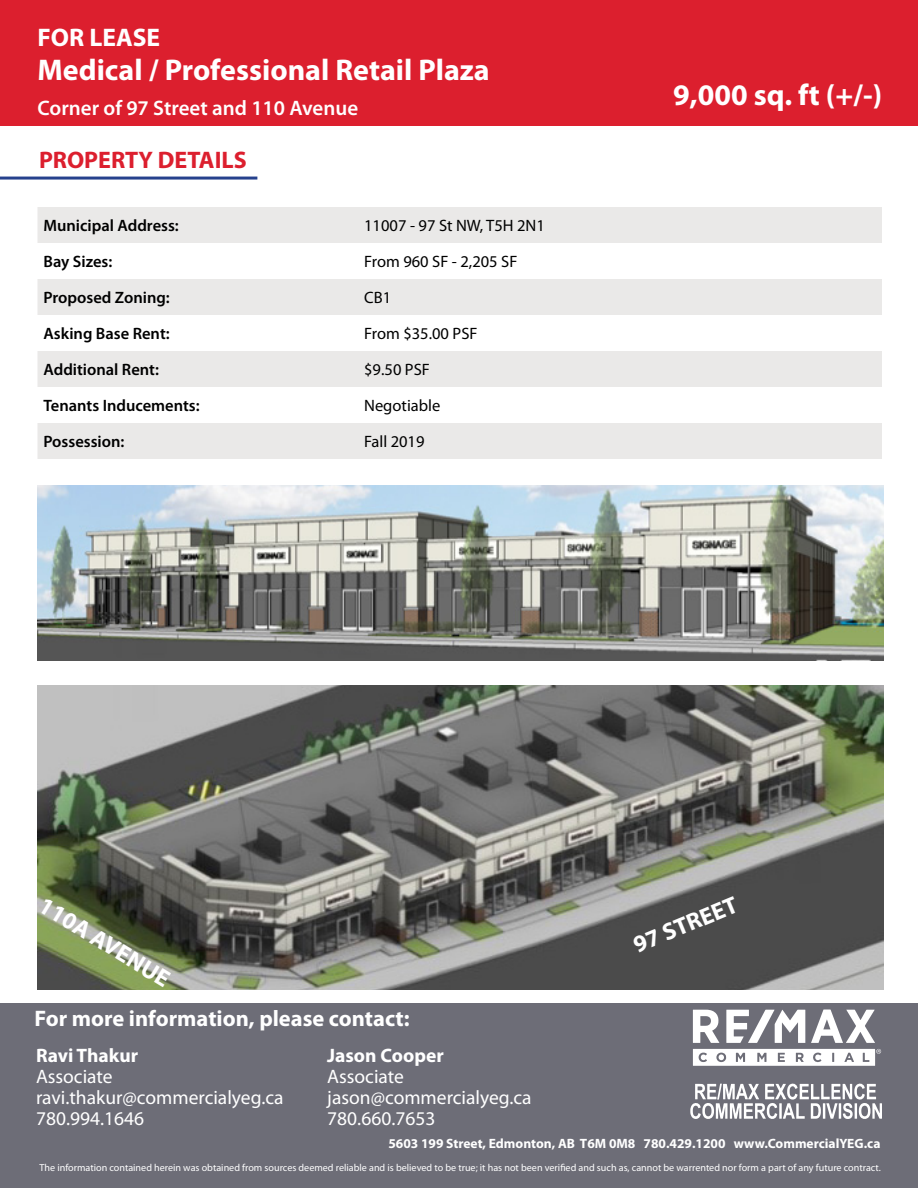
<style>
.page{position:relative;width:918px;height:1188px;background:#fff}
.page>*{position:absolute;margin:0;border:0;box-sizing:border-box;transform-origin:0 0}
.t1{font:700 30px "Myriad Pro";color:#fff}
.t2{font:700 25.5px "Myriad Pro";color:#fff}
.t3{font:700 24px "Myriad Pro";color:#fff}
.t4{font:700 24px "Myriad Pro";color:#dc1f2e}
.t5{font:700 22.5px "Myriad Pro";color:#fff}
.t6{font:600 21px "Myriad Pro";color:#fff}
.t7{font:19.5px/21px "Myriad Pro";color:#fff}
.t8{font:700 19.5px "Myriad Pro";color:#fff}
.t9{font:600 16.5px "Myriad Pro";color:#000}
.t10{font:16.5px "Myriad Pro";color:#000}
.t11{font:700 13.5px "Myriad Pro";color:#fff}
.t12{font:10.2px "Myriad Pro";color:#fff}
</style>
<div class="page">
<div style="left:0;top:1004px;width:918px;height:184px;background:#6d6d77"></div>
<svg style="left:693px;top:1010px;width:26px;height:33px"></svg>
<svg style="left:811px;top:1009px;width:64px;height:34px"></svg>
<svg style="left:726px;top:1010px;width:79px;height:33px"></svg>
<svg style="left:690px;top:1083px;width:192px;height:36px"></svg>
<svg style="left:693px;top:1049px;width:188px;height:17px;background:#e6e6e7"></svg>
<div style="left:0;top:0;width:918px;height:126px;background:#dc1f2e"></div>
<img style="left:38px;top:685px;width:845px;height:305px">
<svg style="left:38px;top:207px;width:844px;height:252px;fill:#eae9e8"></svg>
<img style="left:38px;top:485px;width:845px;height:176px">
<hr style="left:0;top:177px;width:257px;height:3px;background:#26418d">
<h2 class="t2" style="left:38px;top:20px;width:124px">FOR LEASE</h2>
<h1 class="t1" style="left:38px;top:50px;width:454px">Medical / Professional Retail Plaza</h1>
<h3 class="t6" style="left:38px;top:94px;width:322px">Corner of 97 Street and 110 Avenue</h3>
<h3 class="t4" style="left:39px;top:144px;width:209px">PROPERTY DETAILS</h3>
<h3 class="t9" style="left:44px;top:215px;width:137px">Municipal Address:</h3>
<h3 class="t10" style="left:364px;top:215px;width:182px">11007 - 97 St NW, T5H 2N1</h3>
<h3 class="t9" style="left:44px;top:251px;width:70px">Bay Sizes:</h3>
<h3 class="t10" style="left:364px;top:251px;width:155px">From 960 SF - 2,205 SF</h3>
<h3 class="t9" style="left:44px;top:287px;width:128px">Proposed Zoning:</h3>
<h3 class="t10" style="left:364px;top:287px;width:28px">CB1</h3>
<h3 class="t9" style="left:44px;top:323px;width:128px">Asking Base Rent:</h3>
<h3 class="t10" style="left:364px;top:323px;width:115px">From $35.00 PSF</h3>
<h3 class="t9" style="left:44px;top:359px;width:117px">Additional Rent:</h3>
<h3 class="t10" style="left:364px;top:359px;width:67px">$9.50 PSF</h3>
<h3 class="t9" style="left:44px;top:395px;width:158px">Tenants Inducements:</h3>
<h3 class="t10" style="left:364px;top:395px;width:78px">Negotiable</h3>
<h3 class="t9" style="left:44px;top:431px;width:83px">Possession:</h3>
<h3 class="t10" style="left:364px;top:431px;width:62px">Fall 2019</h3>
<h1 class="t1" style="left:673px;top:76px;width:211px">9,000 sq. ft (+/-)</h1>
<h3 class="t3" style="left:50px;top:889px;width:150px;rotate:32deg">110A AVENUE</h3>
<h3 class="t5" style="left:34px;top:1004px;width:377px">For more information, please contact:</h3>
<h3 class="t8" style="left:36px;top:1042px;width:104px">Ravi Thakur</h3>
<h3 class="t7" style="left:36px;top:1065px;width:249px">Associate ravi.thakur@commercialyeg.ca<br>780.994.1646</h3>
<h3 class="t8" style="left:327px;top:1042px;width:118px">Jason Cooper</h3>
<h3 class="t7" style="left:327px;top:1065px;width:206px">Associate jason@commercialyeg.ca<br>780.660.7653</h3>
<h3 class="t3" style="left:628px;top:931px;width:112px;rotate:-22deg">97 STREET</h3>
<h3 class="t11" style="left:388px;top:1135px;width:494px">5603 199 Street, Edmonton, AB T6M 0M8 780.429.1200 www.CommercialYEG.ca</h3>
<p class="t12" style="left:40px;top:1161px;width:843px">The information contained herein was obtained from sources deemed reliable and is believed to be true; it has not been verified and such as, cannot be warrented nor form a part of any future contract.</p>
</div>
